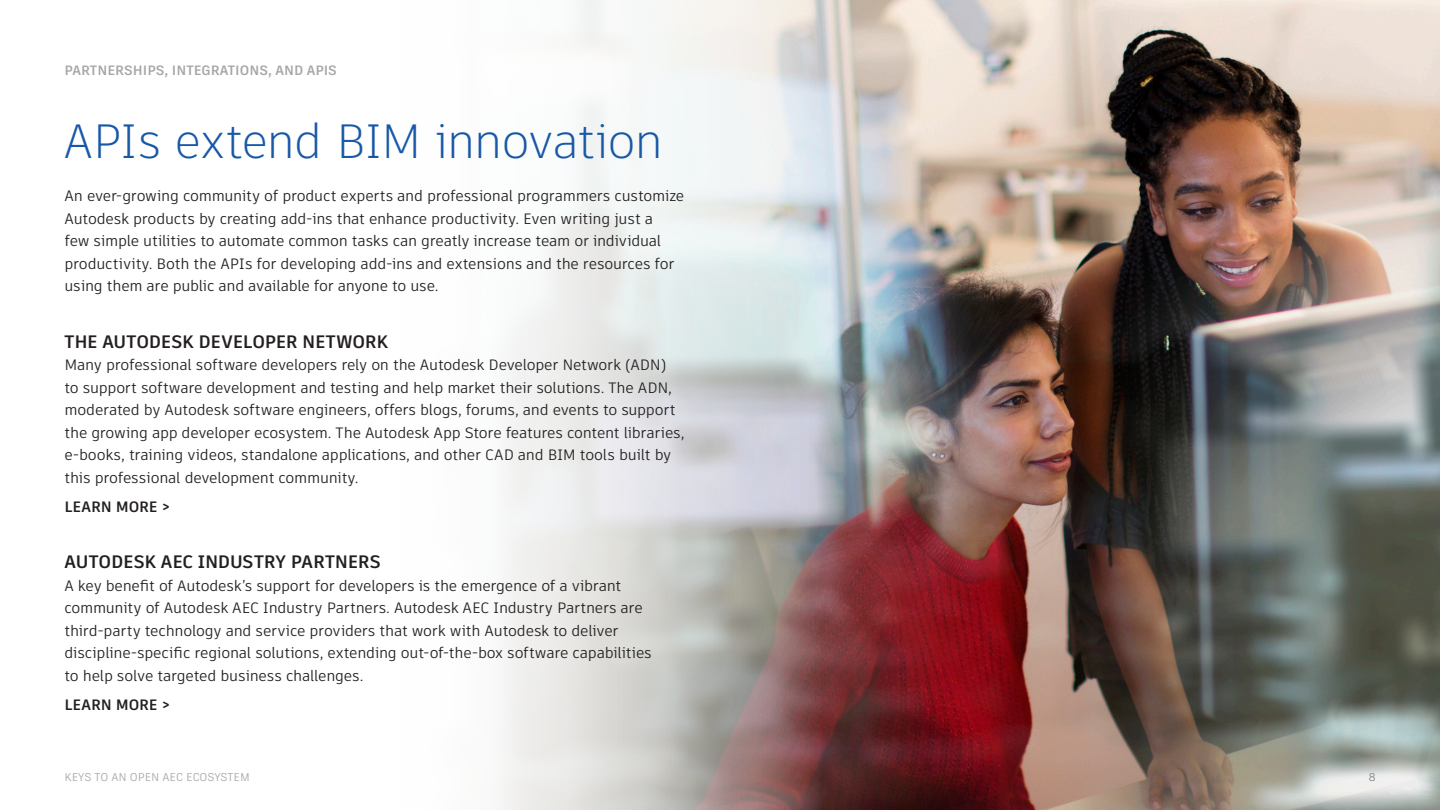
<style>
.page{position:relative;width:1440px;height:810px;background:#fff}
.page>*{position:absolute;margin:0;border:0;box-sizing:border-box;transform-origin:0 0}
.Headline_Blue{font:300 48px "Artifakt Element";letter-spacing:-.035em;color:#1858a8}
.Body_Subhead_Black{font:700 18px "Artifakt Element";letter-spacing:-.01em;color:#231f20}
.Body_Copy_Black___CT{font:15px/22.5px "Artifakt Element";letter-spacing:-.015em;color:#231f20}
.Body_Copy_Black{font:15px/22.5px "Artifakt Element";letter-spacing:-.015em;color:#231f20}
.CTA_Black{font:700 15px "Artifakt Element";letter-spacing:-.01em;color:#231f20}
.t1{font:700 13.5px "Artifakt Legend";color:#a6a6a6}
.t2{font:11.25px "Artifakt Legend";color:#a6a6a6}
.t3{font:11.25px "Artifakt Element";color:#808080}
</style>
<div class="page">
<img style="left:844px;top:0;width:596px;height:810px">
<svg style="left:502px;top:0;width:342px;height:810px"></svg>
<p class="t1" style="left:64px;top:61px;width:274px">PARTNERSHIPS, INTEGRATIONS, AND APIS</p>
<p class="Headline_Blue" style="left:63px;top:107px;width:602px">APIs extend BIM innovation</p>
<p class="Body_Copy_Black" style="left:64px;top:185px;width:621px">An ever-growing community of product experts and professional programmers customize Autodesk products by creating add-ins that enhance productivity. Even writing just a<br>few simple utilities to automate common tasks can greatly increase team or individual productivity. Both the APIs for developing add-ins and extensions and the resources for using them are public and available for anyone to use.</p>
<p class="Body_Subhead_Black" style="left:64px;top:329px;width:325px">THE AUTODESK DEVELOPER NETWORK</p>
<p class="Body_Copy_Black___CT" style="left:64px;top:354px;width:622px">Many professional software developers rely on the Autodesk Developer Network (ADN) to support software development and testing and help market their solutions. The ADN, moderated by Autodesk software engineers, offers blogs, forums, and events to support the growing app developer ecosystem. The Autodesk App Store features content libraries, e-books, training videos, standalone applications, and other CAD and BIM tools built by this professional development community.</p>
<p class="CTA_Black" style="left:64px;top:496px;width:107px">LEARN MORE &gt;</p>
<p class="Body_Subhead_Black" style="left:64px;top:549px;width:318px">AUTODESK AEC INDUSTRY PARTNERS</p>
<p class="Body_Copy_Black___CT" style="left:64px;top:574px;width:589px">A key benefit of Autodesk’s support for developers is the emergence of a vibrant community of Autodesk AEC Industry Partners. Autodesk AEC Industry Partners are third-party technology and service providers that work with Autodesk to deliver discipline-specific regional solutions, extending out-of-the-box software capabilities to help solve targeted business challenges.</p>
<p class="CTA_Black" style="left:64px;top:694px;width:107px">LEARN MORE &gt;</p>
<p class="t2" style="left:64px;top:769px;width:187px">KEYS TO AN OPEN AEC ECOSYSTEM</p>
<p class="t3" style="left:1369px;top:769px;width:8px">8</p>
</div>
